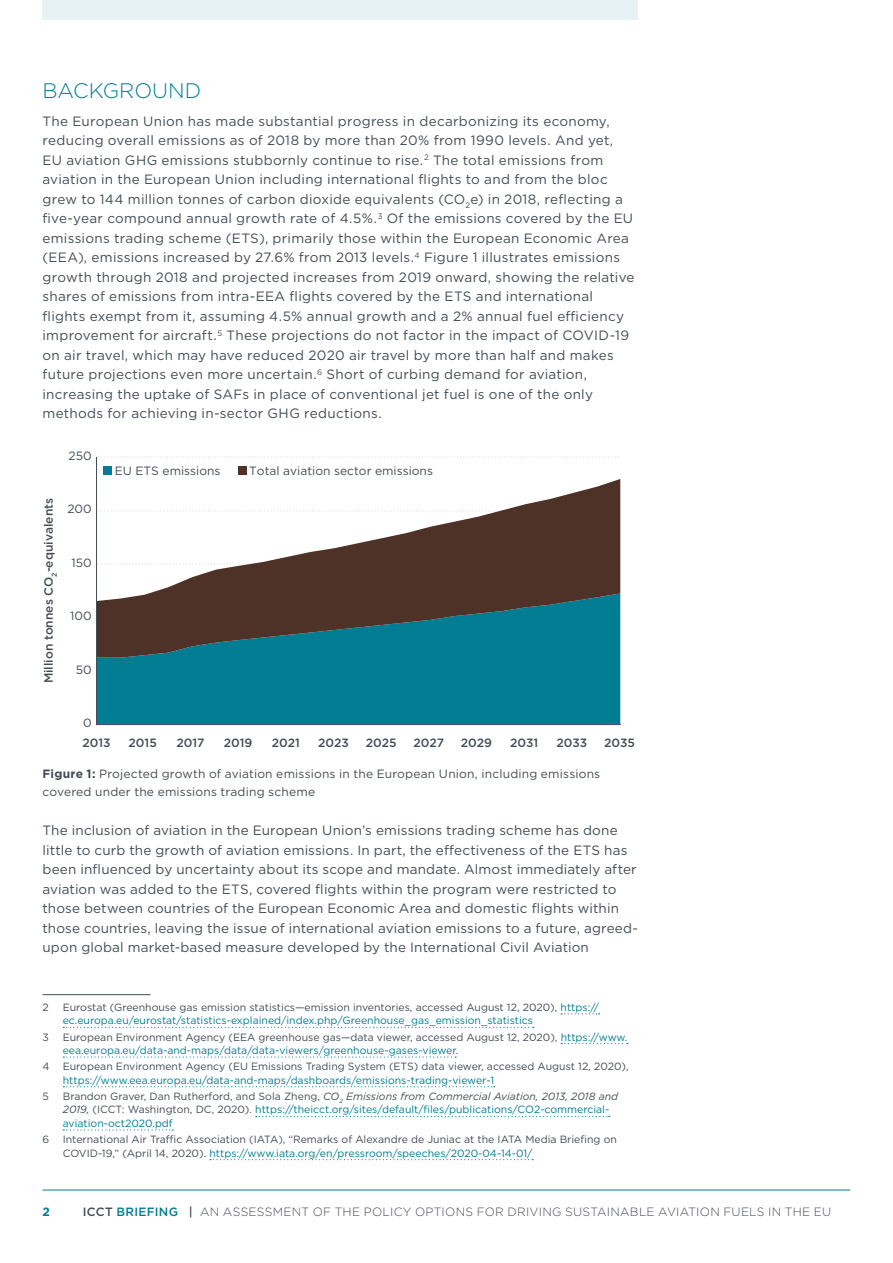
<style>
.page{position:relative;width:893px;height:1263px;background:#fff}
.page>*{position:absolute;margin:0;border:0;box-sizing:border-box;transform-origin:0 0}
.t1{font:300 21px "Gotham";color:#007d93}
.t2{font:13.5px/19.5px "Gotham";letter-spacing:.015em;color:#414d56}
.t3{font:12px/18px "Gotham";letter-spacing:.01em;color:#414d56}
.t4{font:300 12px "Gotham";letter-spacing:.02em;color:#414d56}
.t5{font:500 12px "Gotham";color:#414d56}
.t6{font:700 12px "Gotham";color:#007d93}
.t7{font:10.5px/13.5px "Gotham";color:#007d93}
.t8{font:10.5px/13.5px "Gotham";color:#414d56}
.s1{font-weight:700}
.s2{color:#414d56}
.s3{font-style:italic;color:#414d56}
.s4{color:#007d93}
.s5{font-weight:500}
.s6{font-weight:500;color:#007d93}
</style>
<div class="page">
<hr style="left:43px;top:1190px;width:807px;height:1px;background:#007d93">
<div style="left:43px;top:0;width:595px;height:20px;background:#e6f2f4"></div>
<svg style="left:96px;top:456px;width:525px;height:269px"></svg>
<div style="left:104px;top:466px;width:8px;height:9px;background:#007d93"></div>
<div style="left:238px;top:466px;width:9px;height:9px;background:#4e3228"></div>
<hr style="left:43px;top:994px;width:108px;height:1px;background:#414d56">
<svg style="left:561px;top:1013px;width:39px;height:1px"></svg>
<svg style="left:63px;top:1027px;width:470px;height:1px"></svg>
<svg style="left:561px;top:1043px;width:67px;height:1px"></svg>
<svg style="left:63px;top:1056px;width:393px;height:1px"></svg>
<svg style="left:63px;top:1086px;width:432px;height:1px"></svg>
<svg style="left:256px;top:1116px;width:354px;height:1px"></svg>
<svg style="left:63px;top:1129px;width:110px;height:1px"></svg>
<svg style="left:210px;top:1159px;width:323px;height:1px"></svg>
<h1 class="t1" style="left:43px;top:77px;width:160px">BACKGROUND</h1>
<p class="t2" style="left:43px;top:111px;width:593px">The European Union has made substantial progress in decarbonizing its economy, reducing overall emissions as of 2018 by more than 20% from 1990 levels. And yet, EU aviation GHG emissions stubbornly continue to rise.<sup>2</sup> The total emissions from aviation in the European Union including international flights to and from the bloc grew to 144 million tonnes of carbon dioxide equivalents (CO<sub>2</sub>e) in 2018, reflecting a five-year compound annual growth rate of 4.5%.<sup>3</sup> Of the emissions covered by the EU emissions trading scheme (ETS), primarily those within the European Economic Area (EEA), emissions increased by 27.6% from 2013 levels.<sup>4</sup> Figure 1 illustrates emissions growth through 2018 and projected increases from 2019 onward, showing the relative shares of emissions from intra-EEA flights covered by the ETS and international flights exempt from it, assuming 4.5% annual growth and a 2% annual fuel efficiency improvement for aircraft.<sup>5</sup> These projections do not factor in the impact of COVID-19 on air travel, which may have reduced 2020 air travel by more than half and makes future projections even more uncertain.<sup>6</sup> Short of curbing demand for aviation, increasing the uptake of SAFs in place of conventional jet fuel is one of the only methods for achieving in-sector GHG reductions.</p>
<p class="t3" style="left:69px;top:447px;width:25px">250</p>
<p class="t5" style="left:41px;top:683px;width:187px;rotate:-90deg">Million tonnes CO<sub>2</sub>-equivalents</p>
<p class="t3" style="left:67px;top:499px;width:26px">200</p>
<p class="t3" style="left:72px;top:553px;width:22px">150</p>
<p class="t3" style="left:70px;top:606px;width:23px">100</p>
<p class="t3" style="left:76px;top:660px;width:17px">50</p>
<p class="t3" style="left:115px;top:461px;width:107px">EU ETS emissions</p>
<p class="t3" style="left:249px;top:461px;width:185px">Total aviation sector emissions</p>
<p class="t3" style="left:83px;top:713px;width:10px">0</p>
<p class="t5" style="left:82px;top:735px;width:30px">2013</p>
<p class="t5" style="left:129px;top:735px;width:30px">2015</p>
<p class="t5" style="left:176px;top:735px;width:30px">2017</p>
<p class="t5" style="left:224px;top:735px;width:30px">2019</p>
<p class="t5" style="left:272px;top:735px;width:30px">2021</p>
<p class="t5" style="left:318px;top:735px;width:32px">2023</p>
<p class="t5" style="left:366px;top:735px;width:32px">2025</p>
<p class="t5" style="left:413px;top:735px;width:32px">2027</p>
<p class="t5" style="left:461px;top:735px;width:33px">2029</p>
<p class="t5" style="left:510px;top:735px;width:30px">2031</p>
<p class="t5" style="left:556px;top:735px;width:32px">2033</p>
<p class="t5" style="left:604px;top:735px;width:32px">2035</p>
<p class="t3" style="left:43px;top:764px;width:559px"><span class="s1">Figure 1:</span> Projected growth of aviation emissions in the European Union, including emissions covered under the emissions trading scheme</p>
<p class="t2" style="left:43px;top:820px;width:597px">The inclusion of aviation in the European Union’s emissions trading scheme has done little to curb the growth of aviation emissions. In part, the effectiveness of the ETS has been influenced by uncertainty about its scope and mandate. Almost immediately after aviation was added to the ETS, covered flights within the program were restricted to those between countries of the European Economic Area and domestic flights within those countries, leaving the issue of international aviation emissions to a future, agreed&shy;upon global market-based measure developed by the International Civil Aviation</p>
<p class="t8" style="left:43px;top:1000px;width:8px">2</p>
<p class="t7" style="left:63px;top:1000px;width:538px"><span class="s2">Eurostat (Greenhouse gas emission statistics—emission inventories, accessed August 12, 2020),</span> https:// ec.europa.eu/eurostat/statistics-explained/index.php/Greenhouse_gas_emission_statistics</p>
<p class="t8" style="left:43px;top:1030px;width:8px">3</p>
<p class="t7" style="left:63px;top:1030px;width:566px"><span class="s2">European Environment Agency (EEA greenhouse gas—data viewer, accessed August 12, 2020),</span> https://www. eea.europa.eu/data-and-maps/data/data-viewers/greenhouse-gases-viewer<span class="s2">.</span></p>
<p class="t8" style="left:43px;top:1059px;width:9px">4</p>
<p class="t8" style="left:63px;top:1059px;width:567px">European Environment Agency (EU Emissions Trading System (ETS) data viewer, accessed August 12, 2020),</p>
<p class="t7" style="left:63px;top:1073px;width:433px">https://www.eea.europa.eu/data-and-maps/dashboards/emissions-trading-viewer-1</p>
<p class="t8" style="left:43px;top:1089px;width:8px">5</p>
<p class="t7" style="left:63px;top:1089px;width:557px"><span class="s2">Brandon Graver, Dan Rutherford, and Sola Zheng,</span> <span class="s3">CO</span><sub>2</sub> <span class="s3">Emissions from Commercial Aviation, 2013, 2018 and<br>2019,</span> <span class="s2">(ICCT: Washington, DC, 2020).</span> https://theicct.org/sites/default/files/publications/CO2-commercial&shy;aviation-oct2020.pdf</p>
<p class="t8" style="left:43px;top:1132px;width:8px">6</p>
<p class="t8" style="left:63px;top:1132px;width:556px">International Air Traffic Association (IATA), “Remarks of Alexandre de Juniac at the IATA Media Briefing on<br>COVID-19,” (April 14, 2020). <span class="s4">https://www.iata.org/en/pressroom/speeches/2020-04-14-01/</span></p>
<p class="t6" style="left:43px;top:1203px;width:9px">2</p>
<p class="t4" style="left:83px;top:1204px;width:750px"><span class="s5">ICCT</span> <span class="s6">BRIEFING</span> <span class="s5">|</span> AN ASSESSMENT OF THE POLICY OPTIONS FOR DRIVING SUSTAINABLE AVIATION FUELS IN THE EU</p>
</div>
